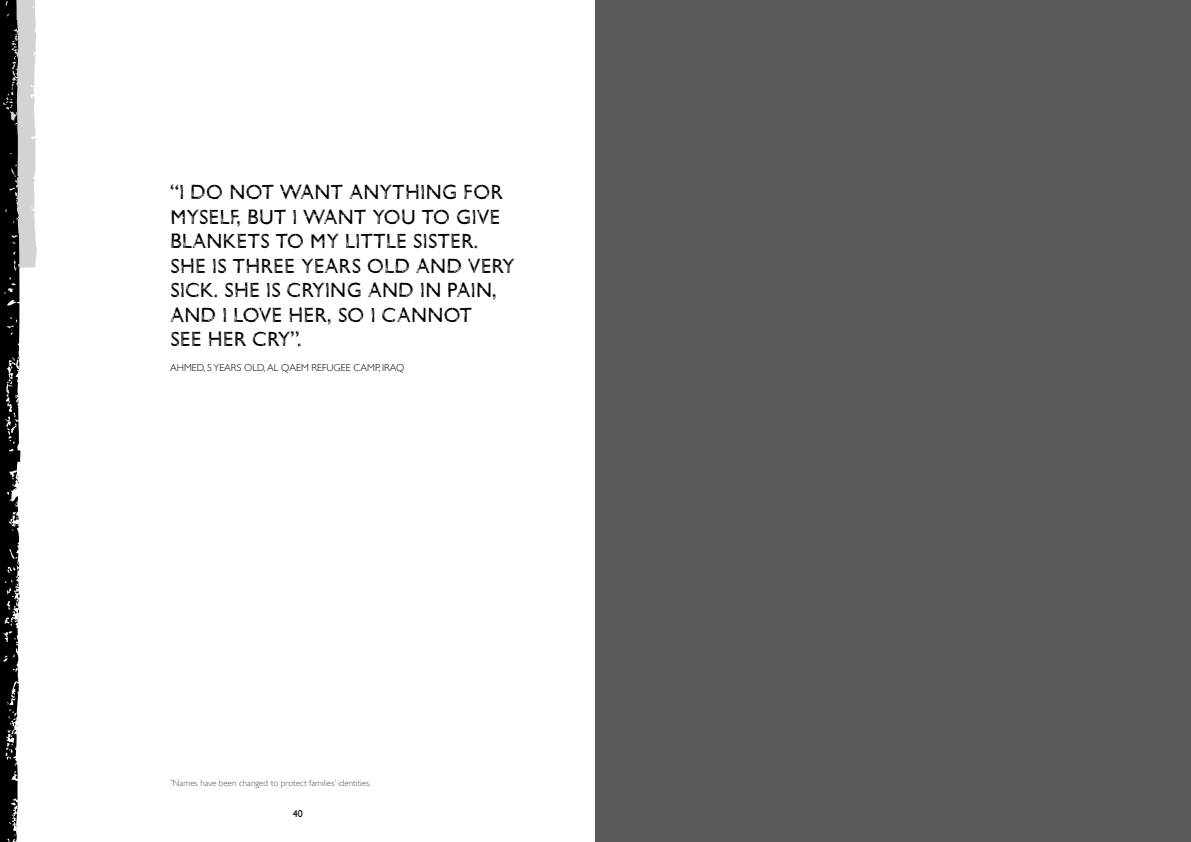
<style>
.page{position:relative;width:1191px;height:842px;background:#fff}
.page>*{position:absolute;margin:0;border:0;box-sizing:border-box;transform-origin:0 0}
.t1{font:21px/24.5px "Gill Sans Woodblock";color:#000}
.t2{font:300 10px "Gill Sans";color:#000}
.t3{font:10px "Gill Sans";color:#000}
.t4{font:300 9px "Gill Sans";color:#58595b}
</style>
<div class="page">
<svg style="left:0;top:0;width:37px;height:842px"></svg>
<div style="left:595px;top:0;width:596px;height:842px;background:#58595b"></div>
<p class="t1" style="left:170px;top:180px;width:346px">“I DO NOT WANT ANYTHING FOR<br>MYSELF, BUT I WANT YOU TO GIVE<br>BLANKETS TO MY LITTLE SISTER.<br>SHE IS THREE YEARS OLD AND VERY<br>SICK. SHE IS CRYING AND IN PAIN,<br>AND I LOVE HER, SO I CANNOT<br>SEE HER CRY”.</p>
<p class="t2" style="left:170px;top:362px;width:236px">AHMED, 5 years old, AL QAEM REFUGEE CAMP, I RAQ</p>
<p class="t4" style="left:170px;top:778px;width:202px"><sup>*</sup>Names have been changed to protect families’ identities.</p>
<p class="t3" style="left:293px;top:808px;width:11px">40</p>
</div>
